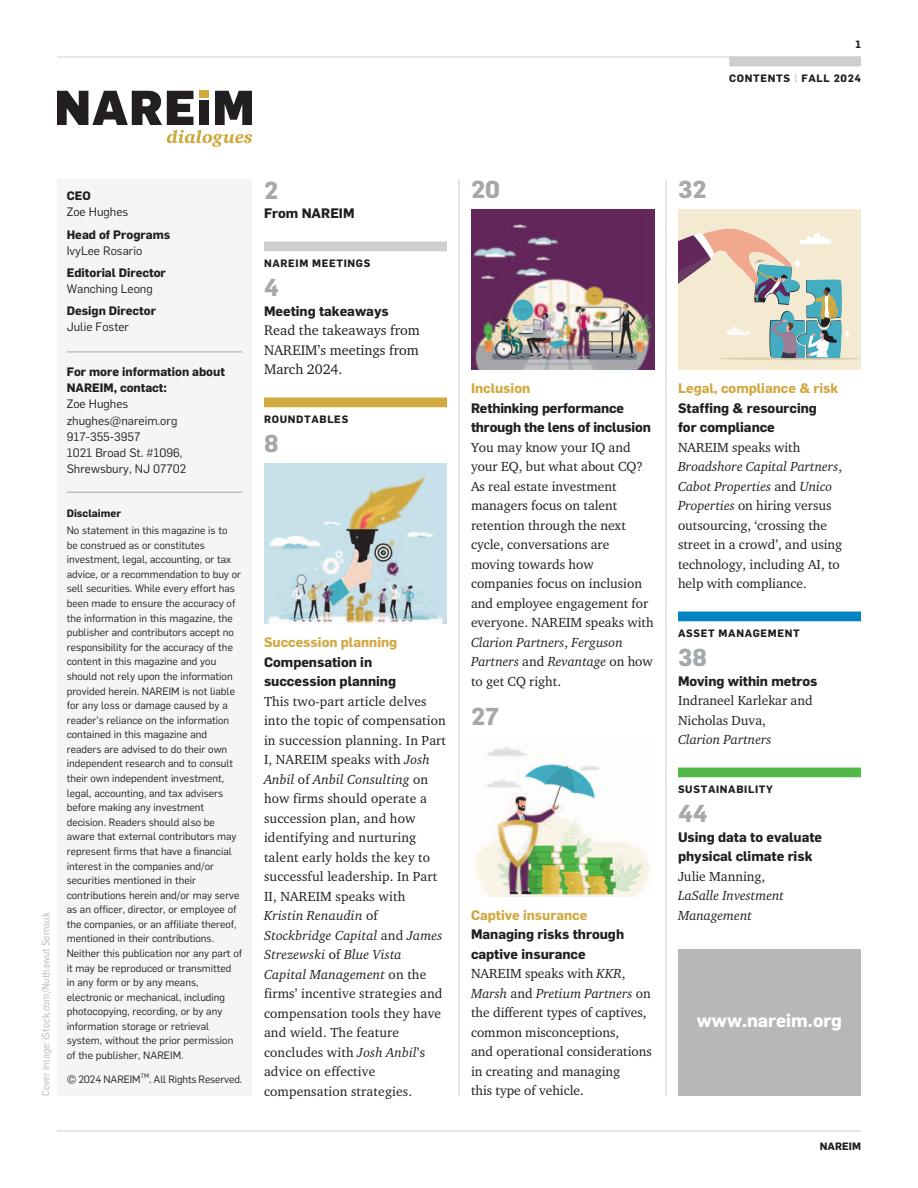
<style>
.page{position:relative;width:918px;height:1188px;background:#fff}
.page>*{position:absolute;margin:0;border:0;box-sizing:border-box;transform-origin:0 0}
.t1{font:700 24px "Flama";color:#a5a8ab}
.t2{font:700 18px "Flama";color:#fff}
.t3{font:14.25px/19.5px "Charter ITC Std";color:#231f20;text-align:justify}
.t4{font:13.5px/19.5px "Charter ITC Std";color:#231f20}
.t5{font:700 13.5px/19.5px "Flama";color:#231f20}
.t6{font:700 13.5px "Flama";color:#d1a941}
.t7{font:italic 13.5px/19.5px "Charter ITC Std";color:#231f20}
.t8{font:12px/16px "Flama";color:#231f20}
.t9{font:700 12px/16px "Flama";color:#231f20}
.t10{font:10.5px/14.5px "Flama";color:#231f20}
.t11{font:700 10.5px "Flama";letter-spacing:.06em;color:#231f20}
.t12{font:10.5px "Flama Semicondensed Basic";color:#bcbdc0}
.t13{font:700 10.5px "Flama";color:#231f20}
.t14{font:6.3px "Flama";color:#231f20}
.s1{color:#cdcecf}
.s2{font-style:italic}
</style>
<div class="page">
<hr style="left:57px;top:57px;width:804px;height:1px;background:#cdcecf">
<div style="left:57px;top:179px;width:195px;height:917px;background:#f4f5f4"></div>
<hr style="left:67px;top:352px;width:175px;height:1px;background:#a5a8ab">
<hr style="left:67px;top:492px;width:175px;height:1px;background:#a5a8ab">
<hr style="left:57px;top:1131px;width:804px;height:1px;background:#cdcecf">
<div style="left:729px;top:57px;width:132px;height:9px;background:#cdcecf"></div>
<hr style="left:666px;top:179px;width:1px;height:917px;background:#cdcecf">
<hr style="left:459px;top:179px;width:1px;height:917px;background:#cdcecf">
<svg style="left:57px;top:91px;width:195px;height:56px"></svg>
<div style="left:264px;top:242px;width:183px;height:9px;background:#cdcecf"></div>
<div style="left:264px;top:398px;width:183px;height:9px;background:#d1a941"></div>
<div style="left:678px;top:612px;width:183px;height:9px;background:#0084c4"></div>
<div style="left:678px;top:768px;width:183px;height:9px;background:#51b948"></div>
<img style="left:264px;top:463px;width:183px;height:161px">
<img style="left:471px;top:209px;width:183px;height:161px">
<img style="left:475px;top:747px;width:175px;height:149px">
<div style="left:678px;top:209px;width:183px;height:161px;background:#f4ead1"></div>
<svg style="left:678px;top:228px;width:181px;height:132px"></svg>
<div style="left:678px;top:950px;width:183px;height:146px;background:#b5b7b9"></div>
<p class="t11" style="left:855px;top:40px;width:7px">1</p>
<p class="t11" style="left:729px;top:75px;width:133px">CONTENTS <span class="s1">|</span> FALL 2024</p>
<p class="t12" style="left:40px;top:1096px;width:185px;rotate:-90deg">Cover image: iStock.com/Nuthawut Somsuk</p>
<p class="t9" style="left:67px;top:189px;width:26px">CEO</p>
<p class="t8" style="left:67px;top:205px;width:63px">Zoe Hughes</p>
<p class="t9" style="left:67px;top:227px;width:105px">Head of Programs</p>
<p class="t8" style="left:67px;top:244px;width:77px">IvyLee Rosario</p>
<p class="t9" style="left:67px;top:266px;width:101px">Editorial Director</p>
<p class="t8" style="left:67px;top:282px;width:88px">Wanching Leong</p>
<p class="t9" style="left:67px;top:304px;width:91px">Design Director</p>
<p class="t8" style="left:67px;top:320px;width:64px">Julie Foster</p>
<p class="t9" style="left:67px;top:365px;width:160px">For more information about<br>NAREIM, contact:</p>
<p class="t8" style="left:67px;top:397px;width:121px">Zoe Hughes zhughes@nareim.org<br>917-355-3957<br>1021 Broad St. #1096,<br>Shrewsbury, NJ 07702</p>
<p class="t13" style="left:67px;top:509px;width:56px">Disclaimer</p>
<p class="t10" style="left:67px;top:524px;width:177px">No statement in this magazine is to<br>be construed as or constitutes investment, legal, accounting, or tax advice, or a recommendation to buy or sell securities. While every effort has been made to ensure the accuracy of the information in this magazine, the publisher and contributors accept no responsibility for the accuracy of the content in this magazine and you should not rely upon the information provided herein. NAREIM is not liable for any loss or damage caused by a reader’s reliance on the information contained in this magazine and readers are advised to do their own independent research and to consult their own independent investment, legal, accounting, and tax advisers before making any investment decision. Readers should also be aware that external contributors may represent firms that have a financial interest in the companies and/or securities mentioned in their contributions herein and/or may serve as an officer, director, or employee of the companies, or an affiliate thereof, mentioned in their contributions.<br>Neither this publication nor any part of it may be reproduced or transmitted<br>in any form or by any means, electronic or mechanical, including photocopying, recording, or by any information storage or retrieval system, without the prior permission of the publisher, NAREIM.</p>
<p class="t10" style="left:67px;top:1073px;width:75px">© 2024 NAREIM</p>
<p class="t14" style="left:141px;top:1074px;width:10px">TM</p>
<p class="t10" style="left:149px;top:1073px;width:94px">. All Rights Reserved.</p>
<h1 class="t1" style="left:264px;top:182px;width:16px">2</h1>
<p class="t5" style="left:264px;top:205px;width:92px">From NAREIM</p>
<p class="t11" style="left:264px;top:260px;width:108px">NAREIM MEETINGS</p>
<h1 class="t1" style="left:264px;top:279px;width:16px">4</h1>
<p class="t5" style="left:264px;top:303px;width:126px">Meeting takeaways</p>
<p class="t3" style="left:264px;top:322px;width:157px">Read the takeaways from NAREIM’s meetings from March 2024.</p>
<p class="t11" style="left:264px;top:416px;width:86px">ROUNDTABLES</p>
<h1 class="t1" style="left:264px;top:435px;width:16px">8</h1>
<p class="t6" style="left:264px;top:638px;width:135px">Succession planning</p>
<p class="t5" style="left:264px;top:654px;width:134px">Compensation in succession planning</p>
<p class="t4" style="left:264px;top:693px;width:184px">This two-part article delves into the topic of compensation in succession planning. In Part<br>I, NAREIM speaks with <span class="s2">Josh<br>Anbil</span> of <span class="s2">Anbil Consulting</span> on how firms should operate a succession plan, and how identifying and nurturing talent early holds the key to successful leadership. In Part<br>II, NAREIM speaks with<br><span class="s2">Kristin Renaudin</span> of<br><span class="s2">Stockbridge Capital</span> and <span class="s2">James<br>Strezewski</span> of <span class="s2">Blue Vista<br>Capital Management</span> on the firms’ incentive strategies and compensation tools they have and wield. The feature concludes with <span class="s2">Josh Anbil</span>’s advice on effective compensation strategies.</p>
<h1 class="t1" style="left:471px;top:181px;width:31px">20</h1>
<h1 class="t1" style="left:678px;top:181px;width:30px">32</h1>
<p class="t6" style="left:471px;top:384px;width:61px">Inclusion</p>
<p class="t5" style="left:471px;top:400px;width:181px">Rethinking performance through the lens of inclusion</p>
<p class="t4" style="left:471px;top:439px;width:184px">You may know your IQ and your EQ, but what about CQ?<br>As real estate investment managers focus on talent retention through the next cycle, conversations are moving towards how companies focus on inclusion and employee engagement for everyone. NAREIM speaks with<br><span class="s2">Clarion Partners</span>, <span class="s2">Ferguson<br>Partners</span> and <span class="s2">Revantage</span> on how to get CQ right.</p>
<h1 class="t1" style="left:471px;top:708px;width:30px">27</h1>
<p class="t6" style="left:471px;top:910px;width:118px">Captive insurance</p>
<p class="t5" style="left:471px;top:926px;width:155px">Managing risks through captive insurance</p>
<p class="t4" style="left:471px;top:965px;width:182px">NAREIM speaks with <span class="s2">KKR</span>,<br><span class="s2">Marsh</span> and <span class="s2">Pretium Partners</span> on the different types of captives, common misconceptions,<br>and operational considerations in creating and managing<br>this type of vehicle.</p>
<p class="t6" style="left:678px;top:384px;width:162px">Legal, compliance &amp; risk</p>
<p class="t5" style="left:678px;top:400px;width:140px">Staffing &amp; resourcing for compliance</p>
<p class="t4" style="left:678px;top:439px;width:166px">NAREIM speaks with<br><span class="s2">Broadshore Capital Partners</span>,<br><span class="s2">Cabot Properties</span> and <span class="s2">Unico<br>Properties</span> on hiring versus outsourcing, ‘crossing the street in a crowd’, and using technology, including AI, to help with compliance.</p>
<p class="t11" style="left:678px;top:630px;width:123px">ASSET MANAGEMENT</p>
<h1 class="t1" style="left:678px;top:649px;width:30px">38</h1>
<p class="t5" style="left:678px;top:673px;width:141px">Moving within metros</p>
<p class="t4" style="left:678px;top:692px;width:136px">Indraneel Karlekar and<br>Nicholas Duva,</p>
<p class="t7" style="left:678px;top:731px;width:95px">Clarion Partners</p>
<p class="t11" style="left:678px;top:786px;width:96px">SUSTAINABILITY</p>
<h1 class="t1" style="left:678px;top:805px;width:31px">44</h1>
<p class="t5" style="left:678px;top:829px;width:146px">Using data to evaluate physical climate risk</p>
<p class="t4" style="left:678px;top:868px;width:89px">Julie Manning,</p>
<p class="t7" style="left:678px;top:887px;width:108px">LaSalle Investment<br>Management</p>
<h2 class="t2" style="left:697px;top:1015px;width:147px">www.nareim.org</h2>
<p class="t11" style="left:820px;top:1142px;width:43px">NAREIM</p>
</div>
